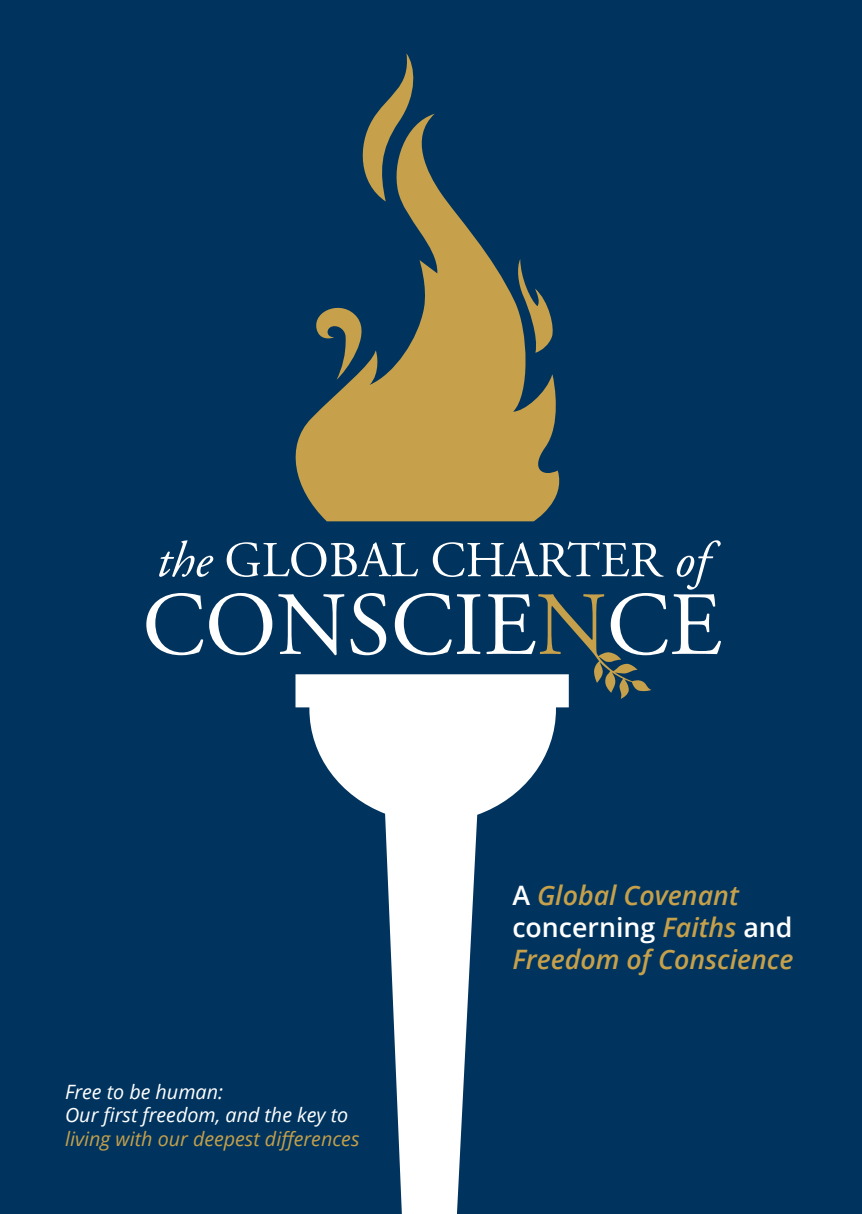
<style>
.page{position:relative;width:862px;height:1214px;background:#fff}
.page>*{position:absolute;margin:0;border:0;box-sizing:border-box;transform-origin:0 0}
.t1{font:italic 600 26.8px/32.2px "Open Sans";color:#c6a04a}
.t2{font:italic 19.8px/23.6px "Open Sans";color:#fff}
.t3{font:italic 19.8px "Open Sans";color:#c6a04a}
.s1{font-style:normal;color:#fff}
</style>
<div class="page">
<div style="left:0;top:0;width:862px;height:1213px;background:#00345e"></div>
<svg style="left:295px;top:114px;width:265px;height:407px;fill:#c6a04a"></svg>
<svg style="left:313px;top:299px;width:58px;height:81px"></svg>
<svg style="left:358px;top:53px;width:60px;height:148px"></svg>
<svg style="left:516px;top:259px;width:39px;height:94px"></svg>
<svg style="left:295px;top:699px;width:274px;height:514px"></svg>
<svg style="left:146px;top:540px;width:575px;height:159px"></svg>
<p class="t2" style="left:65px;top:1078px;width:285px">Free to be human:<br>Our first freedom, and the key to</p>
<p class="t3" style="left:65px;top:1124px;width:296px">living with our deepest differences</p>
<p class="t1" style="left:512px;top:878px;width:282px"><span class="s1">A</span> Global Covenant <span class="s1">concerning</span> Faiths <span class="s1">and<br></span>Freedom of Conscience</p>
</div>
